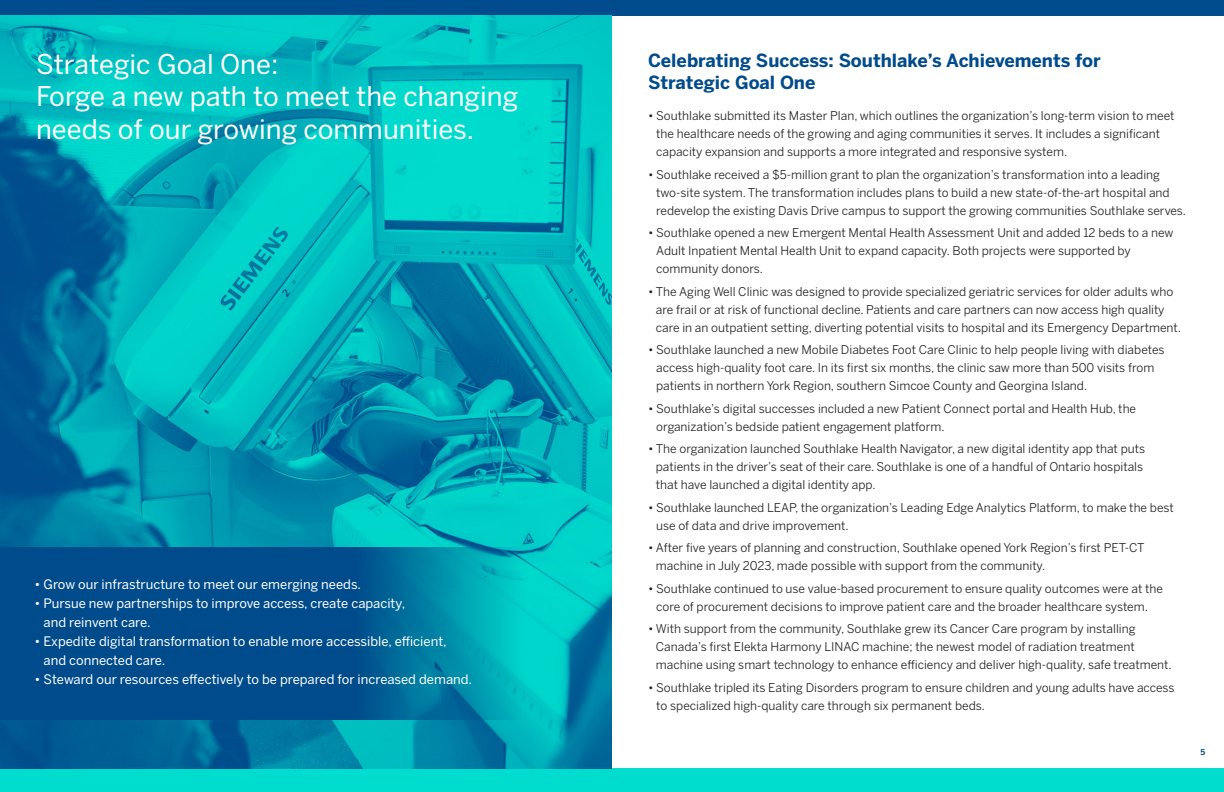
<style>
.page{position:relative;width:1224px;height:792px;background:#fff}
.page>*{position:absolute;margin:0;border:0;box-sizing:border-box;transform-origin:0 0}
.t1{font:27px/32.4px "Benton Sans";color:#fff}
.t2{font:700 18px/21.6px "Benton Sans";color:#004b8b}
.t3{font:13px/19px "Benton Sans";color:#fff}
.t4{font:12px/18px "Benton Sans";color:#231f20}
.t5{font:700 8px "Benton Sans";color:#0b568b}
</style>
<div class="page">
<div style="left:0;top:769px;width:612px;height:23px;background:#00dccd"></div>
<div style="left:612px;top:769px;width:612px;height:23px;background:#00dccd"></div>
<div style="left:0;top:0;width:1224px;height:16px;background:#004b8b"></div>
<img style="left:0;top:16px;width:612px;height:753px">
<svg style="left:0;top:547px;width:526px;height:173px;background:#005e94"></svg>
<p class="t1" style="left:36px;top:48px;width:484px">Strategic Goal One:<br>Forge a new path to meet the changing needs of our growing communities.</p>
<p class="t3" style="left:35px;top:575px;width:328px">• Grow our infrastructure to meet our emerging needs.</p>
<p class="t3" style="left:44px;top:594px;width:363px;text-indent:-9px">• Pursue new partnerships to improve access, create capacity, and reinvent care.</p>
<p class="t3" style="left:44px;top:632px;width:405px;text-indent:-9px">• Expedite digital transformation to enable more accessible, efficient, and connected care.</p>
<p class="t3" style="left:35px;top:670px;width:439px">• Steward our resources effectively to be prepared for increased demand.</p>
<p class="t2" style="left:648px;top:50px;width:454px">Celebrating Success: Southlake’s Achievements for<br>Strategic Goal One</p>
<p class="t4" style="left:656px;top:107px;width:520px;text-indent:-8px">• Southlake submitted its Master Plan, which outlines the organization’s long-term vision to meet the healthcare needs of the growing and aging communities it serves. It includes a significant capacity expansion and supports a more integrated and responsive system.</p>
<p class="t4" style="left:656px;top:165px;width:531px;text-indent:-8px">• Southlake received a $5-million grant to plan the organization’s transformation into a leading two-site system. The transformation includes plans to build a new state-of-the-art hospital and redevelop the existing Davis Drive campus to support the growing communities Southlake serves.</p>
<p class="t4" style="left:656px;top:224px;width:519px;text-indent:-8px">• Southlake opened a new Emergent Mental Health Assessment Unit and added 12 beds to a new<br>Adult Inpatient Mental Health Unit to expand capacity. Both projects were supported by community donors.</p>
<p class="t4" style="left:656px;top:282px;width:527px;text-indent:-8px">• The Aging Well Clinic was designed to provide specialized geriatric services for older adults who are frail or at risk of functional decline. Patients and care partners can now access high quality care in an outpatient setting, diverting potential visits to hospital and its Emergency Department.</p>
<p class="t4" style="left:656px;top:341px;width:510px;text-indent:-8px">• Southlake launched a new Mobile Diabetes Foot Care Clinic to help people living with diabetes access high-quality foot care. In its first six months, the clinic saw more than 500 visits from patients in northern York Region, southern Simcoe County and Georgina Island.</p>
<p class="t4" style="left:656px;top:399px;width:481px;text-indent:-8px">• Southlake’s digital successes included a new Patient Connect portal and Health Hub, the organization’s bedside patient engagement platform.</p>
<p class="t4" style="left:656px;top:440px;width:491px;text-indent:-8px">• The organization launched Southlake Health Navigator, a new digital identity app that puts patients in the driver’s seat of their care. Southlake is one of a handful of Ontario hospitals that have launched a digital identity app.</p>
<p class="t4" style="left:656px;top:498px;width:519px;text-indent:-8px">• Southlake launched LEAP, the organization’s Leading Edge Analytics Platform, to make the best use of data and drive improvement.</p>
<p class="t4" style="left:656px;top:539px;width:490px;text-indent:-8px">• After five years of planning and construction, Southlake opened York Region’s first PET-CT machine in July 2023, made possible with support from the community.</p>
<p class="t4" style="left:648px;top:579px;width:517px;text-align:center">• Southlake continued to use value-based procurement to ensure quality outcomes were at the core of procurement decisions to improve patient care and the broader healthcare system.</p>
<p class="t4" style="left:656px;top:620px;width:517px;text-indent:-8px">• With support from the community, Southlake grew its Cancer Care program by installing<br>Canada’s first Elekta Harmony LINAC machine; the newest model of radiation treatment machine using smart technology to enhance efficiency and deliver high-quality, safe treatment.</p>
<p class="t4" style="left:656px;top:678px;width:520px;text-indent:-8px">• Southlake tripled its Eating Disorders program to ensure children and young adults have access to specialized high-quality care through six permanent beds.</p>
<p class="t5" style="left:1201px;top:747px;width:6px">5</p>
</div>
